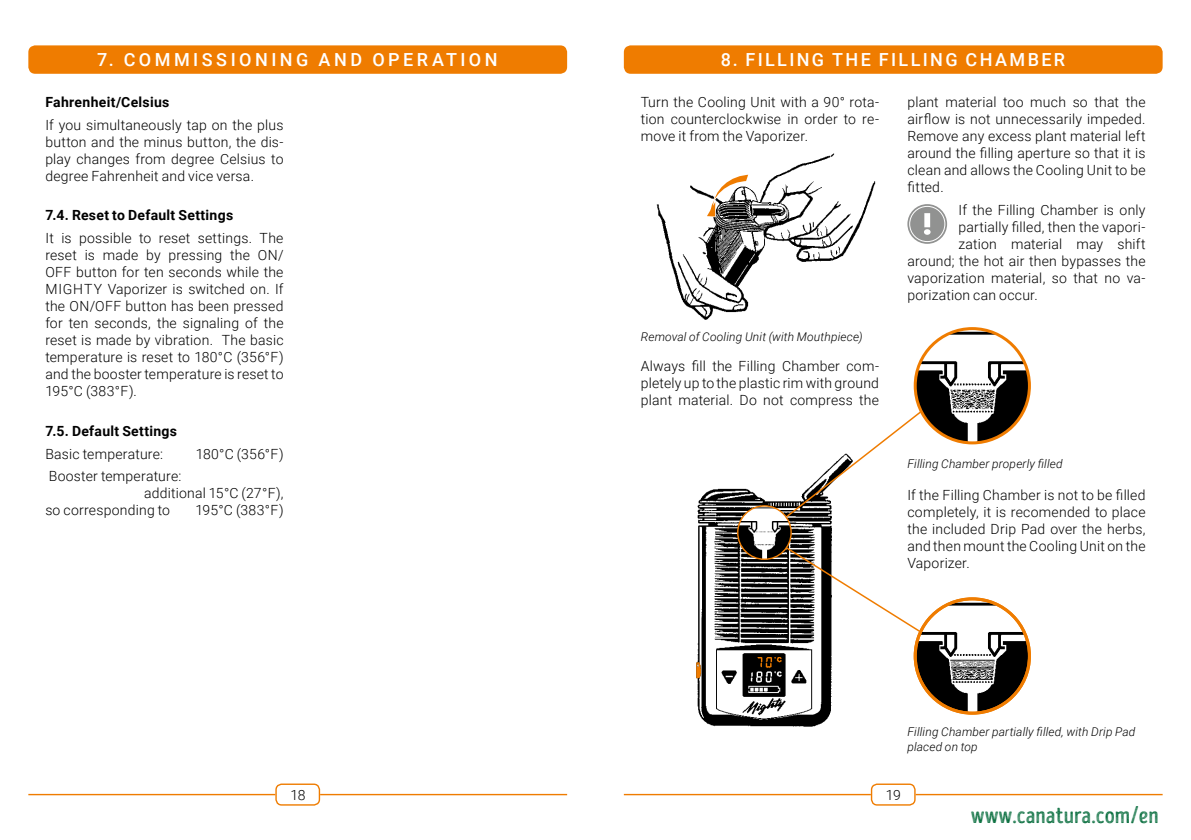
<style>
.page{position:relative;width:1191px;height:840px;background:#fff}
.page>*{position:absolute;margin:0;border:0;box-sizing:border-box;transform-origin:0 0}
.t1{font:24px "Intro Head B L Base";color:#076d3d}
.t2{font:500 18px "Roboto";letter-spacing:.19em;color:#fff}
.t3{font:500 18px "Roboto";letter-spacing:.13em;color:#fff}
.t4{font:300 14px/17px "Roboto";letter-spacing:.015em;color:#000;text-align:justify}
.t5{font:700 14px "Roboto";letter-spacing:.02em;color:#000}
.t6{font:italic 300 12px/15.2px "Roboto";letter-spacing:.01em;color:#000}
</style>
<div class="page">
<div style="left:275px;top:783px;width:45px;height:22px;border:1px solid #ef7c00;border-radius:6px"></div>
<hr style="left:28px;top:793px;width:247px;height:1px;background:#ef7c00">
<hr style="left:320px;top:793px;width:247px;height:1px;background:#ef7c00">
<div style="left:871px;top:783px;width:44px;height:22px;border:1px solid #ef7c00;border-radius:6px"></div>
<hr style="left:624px;top:793px;width:247px;height:1px;background:#ef7c00">
<hr style="left:915px;top:793px;width:247px;height:1px;background:#ef7c00">
<img style="left:656px;top:153px;width:220px;height:167px">
<img style="left:696px;top:488px;width:136px;height:239px">
<img style="left:915px;top:328px;width:114px;height:114px;border-radius:57px">
<div style="left:913px;top:327px;width:118px;height:117px;border:3px solid #ef7c00;border-radius:50%"></div>
<svg style="left:785px;top:409px;width:137px;height:109px"></svg>
<svg style="left:782px;top:544px;width:139px;height:88px"></svg>
<img style="left:737px;top:505px;width:54px;height:54px;border-radius:27px">
<div style="left:737px;top:505px;width:55px;height:54px;border:1px solid #ef7c00;border-radius:50%"></div>
<img style="left:915px;top:598px;width:114px;height:114px;border-radius:57px">
<div style="left:913px;top:597px;width:118px;height:117px;border:3px solid #ef7c00;border-radius:50%"></div>
<hr style="left:952px;top:678px;width:40px;height:1px;background:#000">
<div style="left:28px;top:45px;width:539px;height:29px;background:#ef7c00;border-radius:7px"></div>
<div style="left:624px;top:45px;width:538px;height:29px;background:#ef7c00;border-radius:7px"></div>
<svg style="left:907px;top:204px;width:40px;height:40px"></svg>
<svg style="left:924px;top:213px;width:6px;height:22px"></svg>
<div style="left:909px;top:206px;width:36px;height:36px;border:1px solid #fff;border-radius:50%"></div>
<svg style="left:704px;top:173px;width:47px;height:45px"></svg>
<p class="t2" style="left:97px;top:47px;width:402px">7. COMMISSIONING AND OPERATION</p>
<p class="t5" style="left:45px;top:92px;width:125px">Fahrenheit/Celsius</p>
<p class="t4" style="left:45px;top:116px;width:240px">If you simultaneously tap on the plus button and the minus button, the dis&shy;play changes from degree Celsius to degree Fahrenheit and vice versa.</p>
<p class="t5" style="left:45px;top:205px;width:189px">7.4. Reset to Default Settings</p>
<p class="t4" style="left:45px;top:229px;width:240px">It is possible to reset settings. The reset is made by pressing the ON/ OFF button for ten seconds while the MIGHTY Vaporizer is switched on. If the ON/OFF button has been pressed for ten seconds, the signaling of the reset is made by vibration. The basic temperature is reset to 180°C (356°F) and the booster temperature is reset to 195°C (383°F).</p>
<p class="t5" style="left:45px;top:421px;width:133px">7.5. Default Settings</p>
<p class="t4" style="left:45px;top:444px;width:119px">Basic temperature:</p>
<p class="t4" style="left:196px;top:444px;width:89px">180°C (356°F)</p>
<p class="t4" style="left:49px;top:467px;width:134px">Booster temperature:</p>
<p class="t4" style="left:144px;top:484px;width:141px">additional 15°C (27°F),</p>
<p class="t4" style="left:45px;top:501px;width:126px">so corresponding to</p>
<p class="t4" style="left:195px;top:501px;width:90px">195°C (383°F)</p>
<p class="t3" style="left:720px;top:47px;width:346px">8. FILLING THE FILLING CHAMBER</p>
<p class="t4" style="left:641px;top:93px;width:240px">Turn the Cooling Unit with a 90° rota&shy;tion counterclockwise in order to re&shy;move it from the Vaporizer.</p>
<p class="t4" style="left:907px;top:93px;width:240px">plant material too much so that the airflow is not unnecessarily impeded.<br>Remove any excess plant material left around the filling aperture so that it is clean and allows the Cooling Unit to be fitted.</p>
<p class="t4" style="left:958px;top:201px;width:189px">If the Filling Chamber is only</p>
<p class="t4" style="left:958px;top:218px;width:189px">partially filled, then the vapori-</p>
<p class="t4" style="left:958px;top:235px;width:189px">zation material may shift</p>
<p class="t4" style="left:907px;top:252px;width:240px">around; the hot air then bypasses the</p>
<p class="t4" style="left:907px;top:269px;width:240px">vaporization material, so that no va-</p>
<p class="t4" style="left:907px;top:286px;width:132px">porization can occur.</p>
<p class="t6" style="left:641px;top:328px;width:223px">Removal of Cooling Unit (with Mouthpiece)</p>
<p class="t4" style="left:641px;top:357px;width:240px">Always fill the Filling Chamber com&shy;pletely up to the plastic rim with ground plant material. Do not compress the</p>
<p class="t6" style="left:907px;top:456px;width:157px">Filling Chamber properly filled</p>
<p class="t4" style="left:907px;top:485px;width:240px">If the Filling Chamber is not to be filled completely, it is recomended to place the included Drip Pad over the herbs, and then mount the Cooling Unit on the Vaporizer.</p>
<p class="t6" style="left:907px;top:723px;width:230px">Filling Chamber partially filled, with Drip Pad placed on top</p>
<p class="t4" style="left:291px;top:785px;width:17px">18</p>
<p class="t4" style="left:886px;top:785px;width:16px">19</p>
<h1 class="t1" style="left:970px;top:800px;width:190px">www.canatura.com/en</h1>
</div>
